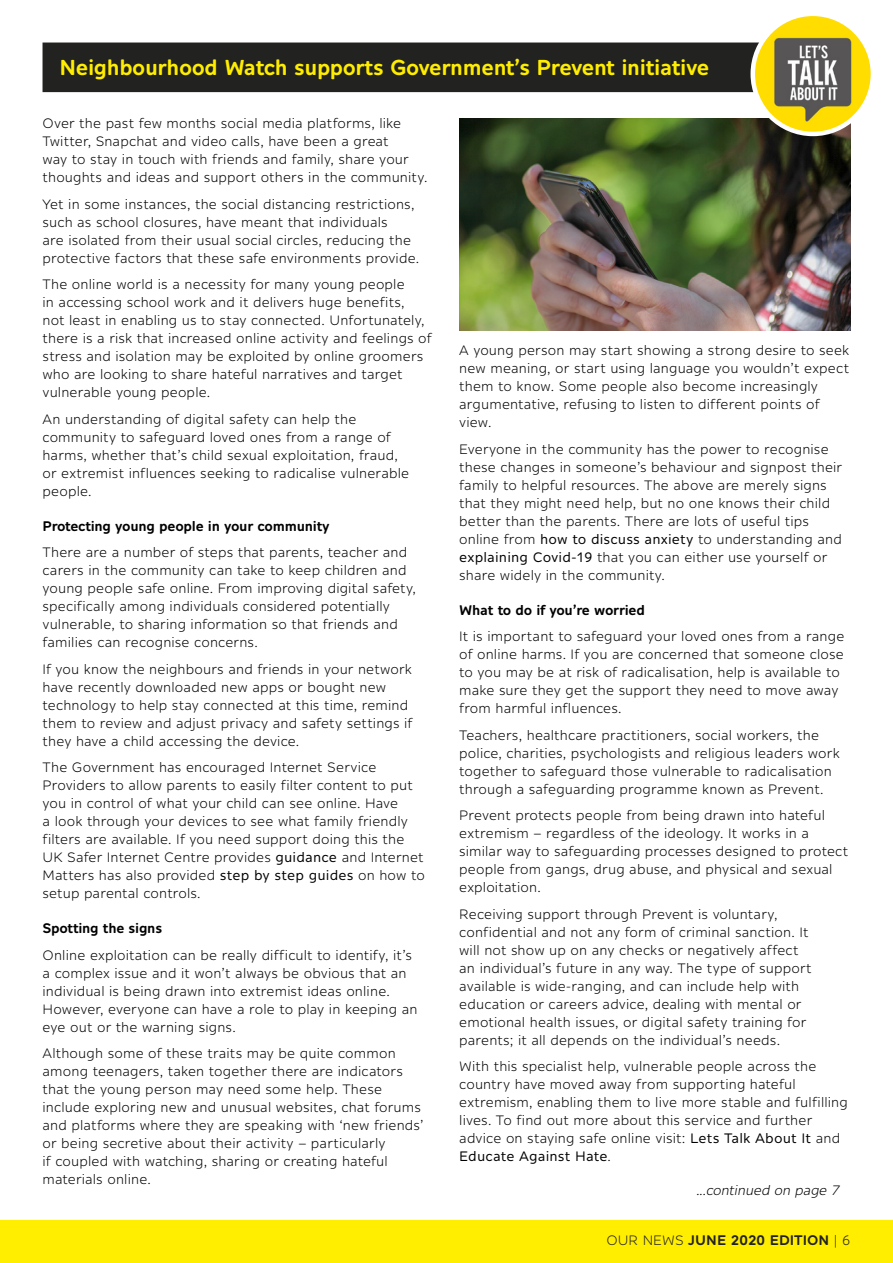
<style>
.page{position:relative;width:893px;height:1263px;background:#fff}
.page>*{position:absolute;margin:0;border:0;box-sizing:border-box;transform-origin:0 0}
.t1{font:600 21px "Alleyn";letter-spacing:-.02em;color:#ffed00}
.t2{font:13.5px/18px "Alleyn";letter-spacing:.01em;color:#000}
.t3{font:600 13.5px "Alleyn";letter-spacing:-.02em;color:#000}
.t4{font:600 13.5px "Alleyn";color:#222221}
.t5{font:italic 13.5px "Alleyn";letter-spacing:-.01em;color:#000}
.s1{font-style:inherit}
.s2{font-weight:400}
</style>
<div class="page">
<div style="left:0;top:1220px;width:893px;height:43px;background:#fe0"></div>
<div style="left:43px;top:43px;width:710px;height:49px;background:#222221"></div>
<img style="left:459px;top:118px;width:391px;height:213px">
<svg style="left:753px;top:14px;width:120px;height:120px"></svg>
<img style="left:753px;top:27px;width:117px;height:106px">
<div style="left:750px;top:12px;width:125px;height:124px;border:4px solid #fff;border-radius:50%"></div>
<h1 class="t1" style="left:60px;top:55px;width:651px">Neighbourhood Watch supports Government’s Prevent initiative</h1>
<p class="t2" style="left:43px;top:114px;width:386px">Over the past few months social media platforms, like Twitter, Snapchat and video calls, have been a great<br>way to stay in touch with friends and family, share your thoughts and ideas and support others in the community.</p>
<p class="t2" style="left:43px;top:195px;width:378px">Yet in some instances, the social distancing restrictions, such as school closures, have meant that individuals<br>are isolated from their usual social circles, reducing the protective factors that these safe environments provide.</p>
<p class="t2" style="left:43px;top:275px;width:390px">The online world is a necessity for many young people<br>in accessing school work and it delivers huge benefits,<br>not least in enabling us to stay connected. Unfortunately, there is a risk that increased online activity and feelings of stress and isolation may be exploited by online groomers who are looking to share hateful narratives and target vulnerable young people.</p>
<p class="t2" style="left:43px;top:410px;width:368px">An understanding of digital safety can help the community to safeguard loved ones from a range of harms, whether that’s child sexual exploitation, fraud, or extremist influences seeking to radicalise vulnerable people.</p>
<p class="t3" style="left:43px;top:518px;width:289px">Protecting young people in your community</p>
<p class="t2" style="left:43px;top:543px;width:375px">There are a number of steps that parents, teacher and carers in the community can take to keep children and young people safe online. From improving digital safety, specifically among individuals considered potentially vulnerable, to sharing information so that friends and families can recognise concerns.</p>
<p class="t2" style="left:43px;top:660px;width:371px">If you know the neighbours and friends in your network have recently downloaded new apps or bought new technology to help stay connected at this time, remind them to review and adjust privacy and safety settings if they have a child accessing the device.</p>
<p class="t2" style="left:43px;top:758px;width:384px">The Government has encouraged Internet Service Providers to allow parents to easily filter content to put you in control of what your child can see online. Have<br>a look through your devices to see what family friendly filters are available. If you need support doing this the UK Safer Internet Centre provides <span class="s1">guidance</span> and Internet Matters has also provided <span class="s1">step by step guides</span> on how to setup parental controls.</p>
<p class="t3" style="left:43px;top:920px;width:121px">Spotting the signs</p>
<p class="t2" style="left:43px;top:946px;width:376px">Online exploitation can be really difficult to identify, it’s a complex issue and it won’t always be obvious that an individual is being drawn into extremist ideas online.<br>However, everyone can have a role to play in keeping an eye out or the warning signs.</p>
<p class="t2" style="left:43px;top:1044px;width:383px">Although some of these traits may be quite common among teenagers, taken together there are indicators that the young person may need some help. These include exploring new and unusual websites, chat forums and platforms where they are speaking with ‘new friends’ or being secretive about their activity – particularly<br>if coupled with watching, sharing or creating hateful materials online.</p>
<p class="t2" style="left:459px;top:341px;width:391px">A young person may start showing a strong desire to seek new meaning, or start using language you wouldn’t expect them to know. Some people also become increasingly argumentative, refusing to listen to different points of view.</p>
<p class="t2" style="left:459px;top:440px;width:384px">Everyone in the community has the power to recognise these changes in someone’s behaviour and signpost their family to helpful resources. The above are merely signs that they might need help, but no one knows their child better than the parents. There are lots of useful tips online from <span class="s1">how to discuss anxiety</span> to understanding and <span class="s1">explaining Covid-19</span> that you can either use yourself or share widely in the community.</p>
<p class="t3" style="left:459px;top:602px;width:187px">What to do if you’re worried</p>
<p class="t2" style="left:459px;top:627px;width:387px">It is important to safeguard your loved ones from a range of online harms. If you are concerned that someone close to you may be at risk of radicalisation, help is available to make sure they get the support they need to move away from harmful influences.</p>
<p class="t2" style="left:459px;top:726px;width:382px">Teachers, healthcare practitioners, social workers, the police, charities, psychologists and religious leaders work together to safeguard those vulnerable to radicalisation through a safeguarding programme known as Prevent.</p>
<p class="t2" style="left:459px;top:806px;width:391px">Prevent protects people from being drawn into hateful extremism – regardless of the ideology. It works in a similar way to safeguarding processes designed to protect people from gangs, drug abuse, and physical and sexual exploitation.</p>
<p class="t2" style="left:459px;top:905px;width:354px">Receiving support through Prevent is voluntary, confidential and not any form of criminal sanction. It will not show up on any checks or negatively affect an individual’s future in any way. The type of support available is wide-ranging, and can include help with education or careers advice, dealing with mental or emotional health issues, or digital safety training for parents; it all depends on the individual’s needs.</p>
<p class="t2" style="left:459px;top:1057px;width:390px">With this specialist help, vulnerable people across the country have moved away from supporting hateful extremism, enabling them to live more stable and fulfilling lives. To find out more about this service and further advice on staying safe online visit: <span class="s1">Lets Talk About It</span> and <span class="s1">Educate Against Hate</span>.</p>
<p class="t5" style="left:696px;top:1182px;width:145px">...continued on page 7</p>
<p class="t4" style="left:606px;top:1232px;width:246px"><span class="s2">OUR NEWS</span> JUNE 2020 EDITION <span class="s2">| 6</span></p>
</div>
